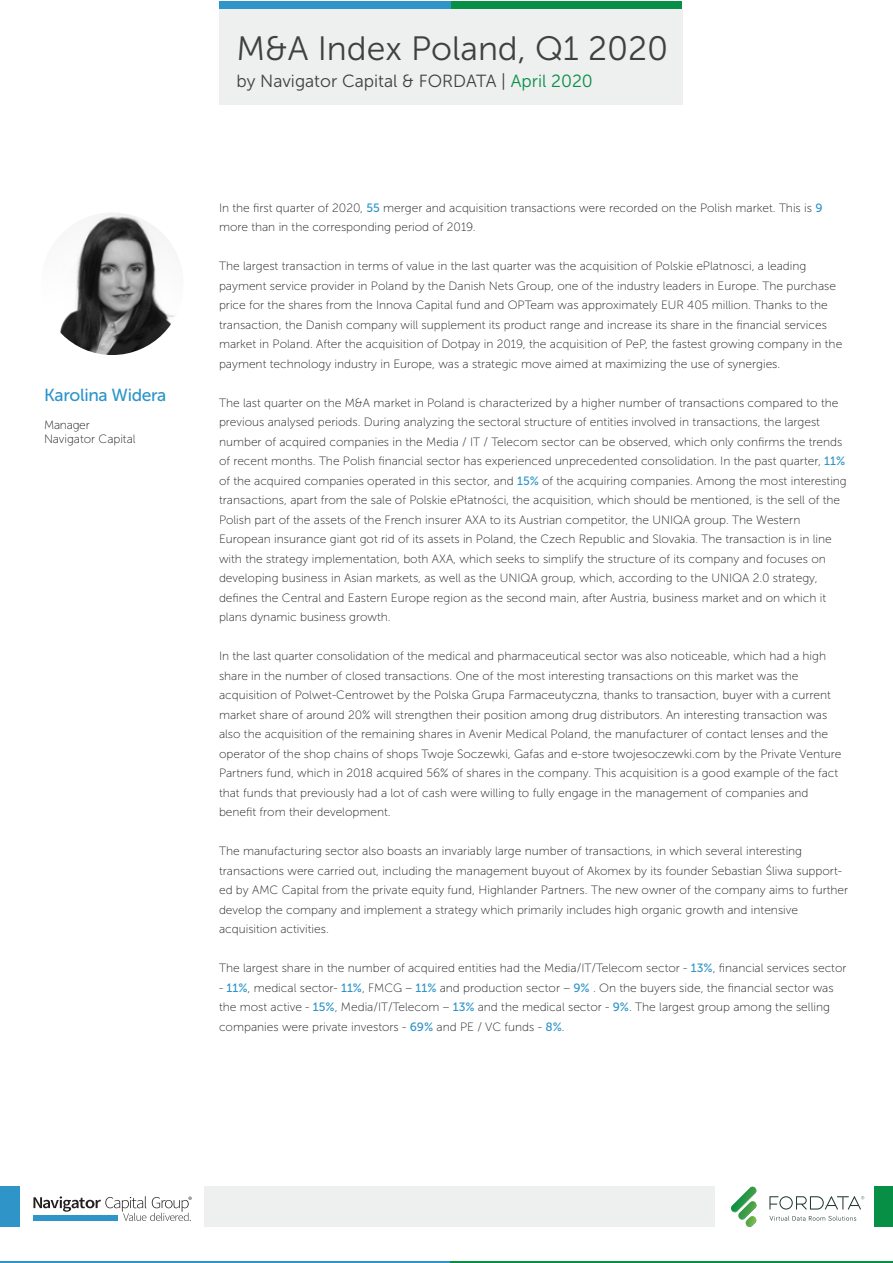
<style>
.page{position:relative;width:893px;height:1263px;background:#fff}
.page>*{position:absolute;margin:0;border:0;box-sizing:border-box;transform-origin:0 0}
.t1{font:33.75px "Museo Sans 300";color:#404041}
.t2{font:17.55px "Museo Sans 300";color:#404041}
.t3{font:17.4px "Museo Sans 500";letter-spacing:-.02em;color:#2f95c8}
.t4{font:12px/19.5px "Museo Sans 100";color:#231f20}
.s1{color:#078f46}
.s2{font-family:"Museo Sans 500";color:#2f95c8}
</style>
<div class="page">
<hr style="left:1px;top:1261px;width:450px;height:2px;background:#2f95c8">
<hr style="left:451px;top:1261px;width:442px;height:2px;background:#078f46">
<div style="left:874px;top:1186px;width:19px;height:41px;background:#078f46"></div>
<svg style="left:770px;top:1216px;width:86px;height:5px"></svg>
<svg style="left:731px;top:1186px;width:26px;height:41px"></svg>
<svg style="left:769px;top:1196px;width:95px;height:13px"></svg>
<div style="left:1px;top:1186px;width:19px;height:41px;background:#2f95c8"></div>
<div style="left:204px;top:1186px;width:510px;height:41px;background:#eeefef"></div>
<svg style="left:33px;top:1196px;width:159px;height:25px"></svg>
<div style="left:219px;top:9px;width:463px;height:95px;background:#eeefef"></div>
<div style="left:451px;top:1px;width:231px;height:8px;background:#078f46"></div>
<div style="left:219px;top:1px;width:232px;height:8px;background:#2f95c8"></div>
<img style="left:41px;top:212px;width:143px;height:143px;border-radius:71px">
<h3 class="t3" style="left:44px;top:386px;width:124px">Karolina Widera</h3>
<p class="t4" style="left:44px;top:418px;width:93px;line-height:14.4px">Manager<br>Navigator Capital</p>
<h1 class="t1" style="left:236px;top:30px;width:433px">M&amp;A Index Poland, Q1 2020</h1>
<h2 class="t2" style="left:236px;top:71px;width:358px">by Navigator Capital &amp; FORDATA | <span class="s1">April 2020</span></h2>
<p class="t4" style="left:219px;top:198px;width:605px">In the first quarter of 2020, <span class="s2">55</span> merger and acquisition transactions were recorded on the Polish market. This is <span class="s2">9 </span>more than in the corresponding period of 2019.</p>
<p class="t4" style="left:219px;top:257px;width:625px">The largest transaction in terms of value in the last quarter was the acquisition of Polskie ePlatnosci, a leading payment service provider in Poland by the Danish Nets Group, one of the industry leaders in Europe. The purchase price for the shares from the Innova Capital fund and OPTeam was approximately EUR 405 million. Thanks to the transaction, the Danish company will supplement its product range and increase its share in the financial services market in Poland. After the acquisition of Dotpay in 2019, the acquisition of PeP, the fastest growing company in the payment technology industry in Europe, was a strategic move aimed at maximizing the use of synergies.</p>
<p class="t4" style="left:219px;top:393px;width:629px">The last quarter on the M&amp;A market in Poland is characterized by a higher number of transactions compared to the previous analysed periods. During analyzing the sectoral structure of entities involved in transactions, the largest number of acquired companies in the Media / IT / Telecom sector can be observed, which only confirms the trends of recent months. The Polish financial sector has experienced unprecedented consolidation. In the past quarter, <span class="s2">11% </span>of the acquired companies operated in this sector, and <span class="s2">15%</span> of the acquiring companies. Among the most interesting transactions, apart from the sale of Polskie ePłatności, the acquisition, which should be mentioned, is the sell of the Polish part of the assets of the French insurer AXA to its Austrian competitor, the UNIQA group. The Western European insurance giant got rid of its assets in Poland, the Czech Republic and Slovakia. The transaction is in line with the strategy implementation, both AXA, which seeks to simplify the structure of its company and focuses on developing business in Asian markets, as well as the UNIQA group, which, according to the UNIQA 2.0 strategy, defines the Central and Eastern Europe region as the second main, after Austria, business market and on which it plans dynamic business growth.</p>
<p class="t4" style="left:219px;top:647px;width:624px">In the last quarter consolidation of the medical and pharmaceutical sector was also noticeable, which had a high share in the number of closed transactions. One of the most interesting transactions on this market was the acquisition of Polwet-Centrowet by the Polska Grupa Farmaceutyczna, thanks to transaction, buyer with a current market share of around 20% will strengthen their position among drug distributors. An interesting transaction was also the acquisition of the remaining shares in Avenir Medical Poland, the manufacturer of contact lenses and the operator of the shop chains of shops Twoje Soczewki, Gafas and e-store twojesoczewki.com by the Private Venture Partners fund, which in 2018 acquired 56% of shares in the company. This acquisition is a good example of the fact that funds that previously had a lot of cash were willing to fully engage in the management of companies and benefit from their development.</p>
<p class="t4" style="left:219px;top:842px;width:631px">The manufacturing sector also boasts an invariably large number of transactions, in which several interesting transactions were carried out, including the management buyout of Akomex by its founder Sebastian Śliwa support&shy;ed by AMC Capital from the private equity fund, Highlander Partners. The new owner of the company aims to further develop the company and implement a strategy which primarily includes high organic growth and intensive acquisition activities.</p>
<p class="t4" style="left:219px;top:959px;width:629px">The largest share in the number of acquired entities had the Media/IT/Telecom sector - <span class="s2">13%</span>, financial services sector</p>
<p class="t4" style="left:219px;top:978px;width:616px">- <span class="s2">11%</span>, medical sector- <span class="s2">11%</span>, FMCG – <span class="s2">11%</span> and production sector – <span class="s2">9%</span> . On the buyers side, the financial sector was the most active - <span class="s2">15%</span>, Media/IT/Telecom – <span class="s2">13%</span> and the medical sector - <span class="s2">9%</span>. The largest group among the selling companies were private investors - <span class="s2">69%</span> and PE / VC funds - <span class="s2">8%</span>.</p>
</div>
